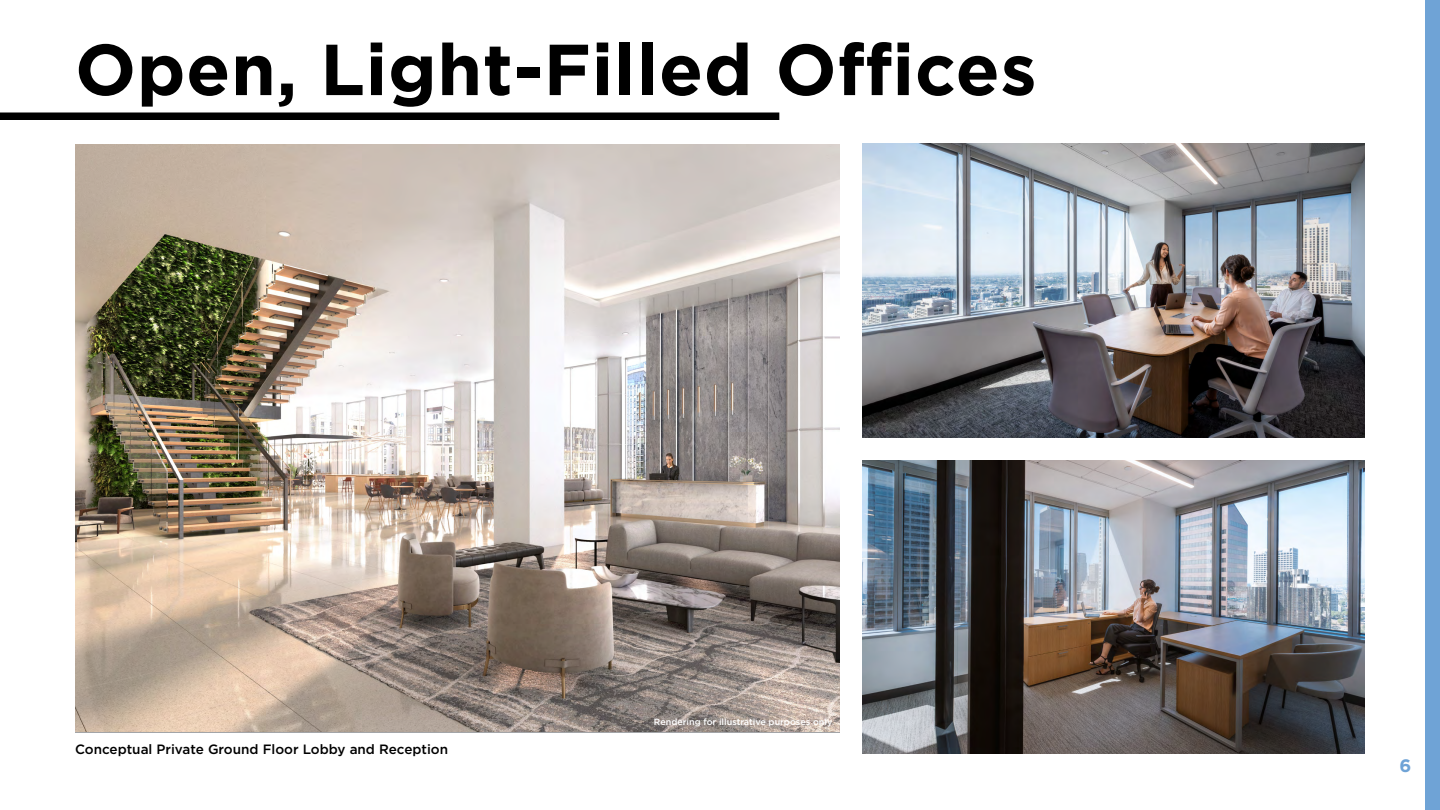
<style>
.page{position:relative;width:1440px;height:810px;background:#fff}
.page>*{position:absolute;margin:0;border:0;box-sizing:border-box;transform-origin:0 0}
.t1{font:700 72px "Gotham";letter-spacing:.01em;color:#000}
.t2{font:700 18px "Gotham";color:#6fa3d6}
.t3{font:500 13.5px "Gotham";color:#000}
.t4{font:500 9px "Gotham";color:#fff}
</style>
<div class="page">
<div style="left:0;top:112px;width:779px;height:8px;background:#000"></div>
<img style="left:75px;top:144px;width:765px;height:588px">
<img style="left:862px;top:144px;width:503px;height:294px">
<img style="left:862px;top:460px;width:503px;height:294px">
<div style="left:1425px;top:0;width:15px;height:810px;background:#6fa3d6"></div>
<h1 class="t1" style="left:75px;top:22px;width:963px">Open, Light-Filled Offices</h1>
<p class="t3" style="left:75px;top:740px;width:375px">Conceptual Private Ground Floor Lobby and Reception</p>
<p class="t4" style="left:654px;top:716px;width:180px">Rendering for illustrative purposes only</p>
<h2 class="t2" style="left:1399px;top:754px;width:13px">6</h2>
</div>
